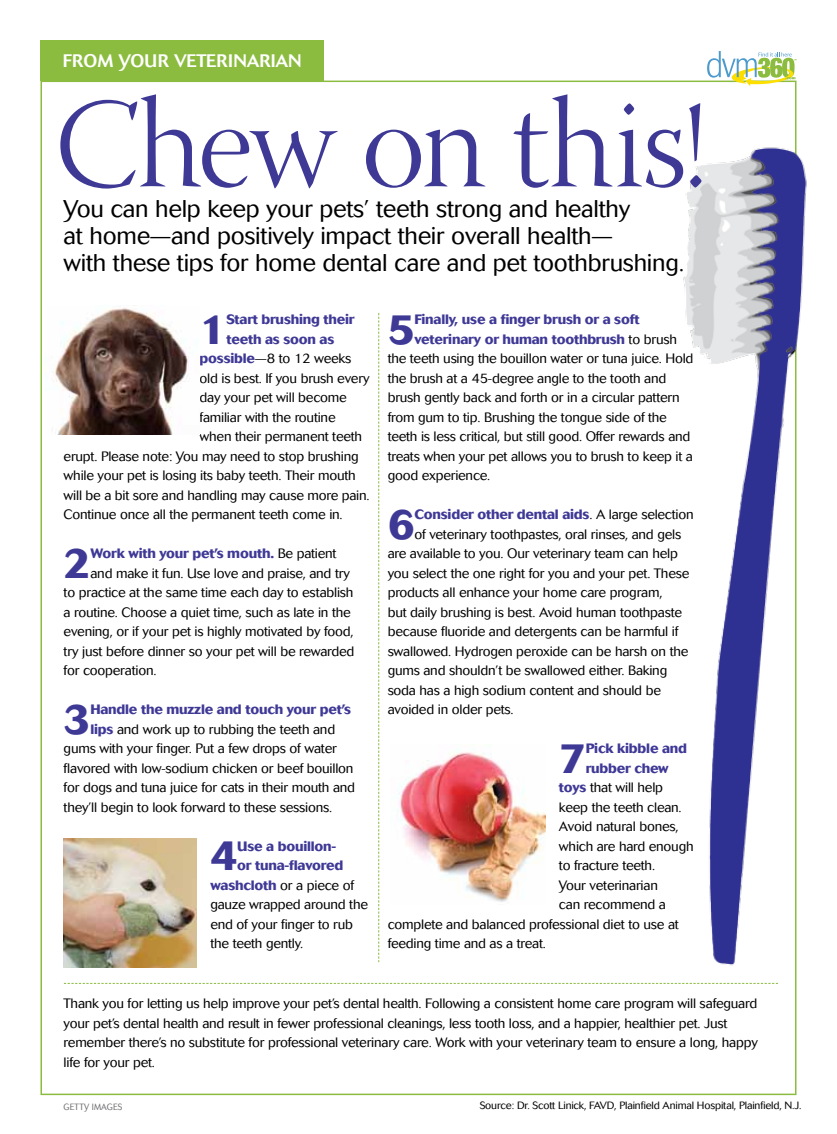
<style>
.page{position:relative;width:837px;height:1134px;background:#fff}
.page>*{position:absolute;margin:0;border:0;box-sizing:border-box;transform-origin:0 0}
.t1{font:127.5px "Warnock Pro Light Disp";letter-spacing:-.015em;color:#3f3996}
.t2{font:700 41.1px "Cosmos";color:#3f3996}
.t3{font:300 24px/27px "Cosmos";letter-spacing:-.01em;color:#000}
.t4{font:500 18px "Cosmos";letter-spacing:.01em;color:#fff}
.t5{font:300 13.5px/19.5px "Cosmos";letter-spacing:-.015em;color:#000}
.t6{font:700 13.5px "Cosmos";letter-spacing:-.015em;color:#3f3996}
.t7{font:300 10.5px "Cosmos";letter-spacing:-.015em;color:#000}
.t8{font:300 9px "Cosmos";letter-spacing:.03em;color:#6d6e71;scale:.92 1}
.s1{font-weight:700;color:#3f3996}
.s2{font-weight:300;color:#000}
</style>
<div class="page">
<div style="left:40px;top:40px;width:284px;height:41px;background:#8bbc3f"></div>
<svg style="left:707px;top:51px;width:89px;height:35px"></svg>
<img style="left:676px;top:140px;width:131px;height:849px">
<img style="left:53px;top:305px;width:136px;height:129px">
<img style="left:64px;top:838px;width:133px;height:129px">
<img style="left:398px;top:752px;width:147px;height:150px">
<svg style="left:378px;top:313px;width:1px;height:649px"></svg>
<svg style="left:64px;top:983px;width:714px;height:1px"></svg>
<h3 class="t4" style="left:63px;top:51px;width:240px">FROM YOUR VETERINARIAN</h3>
<h1 class="t1" style="left:56px;top:76px;width:653px">Chew on this!</h1>
<h3 class="t3" style="left:64px;top:195px;width:622px">You can help keep your pets’ teeth strong and healthy<br>at home—and positively impact their overall health—<br>with these tips for home dental care and pet toothbrushing.</h3>
<h2 class="t2" style="left:200px;top:305px;width:29px">1</h2>
<p class="t6" style="left:226px;top:312px;width:130px">Start brushing their</p>
<p class="t6" style="left:226px;top:331px;width:110px">teeth as soon as</p>
<p class="t5" style="left:200px;top:349px;width:153px"><span class="s1">possible</span>—8 to 12 weeks</p>
<p class="t5" style="left:200px;top:369px;width:172px">old is best. If you brush every</p>
<p class="t5" style="left:200px;top:388px;width:149px">day your pet will become</p>
<p class="t5" style="left:200px;top:408px;width:138px">familiar with the routine</p>
<p class="t5" style="left:200px;top:427px;width:164px">when their permanent teeth</p>
<p class="t5" style="left:64px;top:447px;width:297px">erupt. Please note: You may need to stop brushing</p>
<p class="t5" style="left:64px;top:466px;width:294px">while your pet is losing its baby teeth. Their mouth</p>
<p class="t5" style="left:64px;top:485px;width:308px">will be a bit sore and handling may cause more pain.</p>
<p class="t5" style="left:64px;top:505px;width:281px">Continue once all the permanent teeth come in.</p>
<h2 class="t2" style="left:64px;top:539px;width:29px">2</h2>
<p class="t6" style="left:90px;top:546px;width:248px">Work with your pet’s mouth. <span class="s2">Be patient</span></p>
<p class="t5" style="left:90px;top:564px;width:261px">and make it fun. Use love and praise, and try</p>
<p class="t5" style="left:64px;top:583px;width:291px">to practice at the same time each day to establish</p>
<p class="t5" style="left:64px;top:603px;width:289px">a routine. Choose a quiet time, such as late in the</p>
<p class="t5" style="left:64px;top:622px;width:291px">evening, or if your pet is highly motivated by food,</p>
<p class="t5" style="left:64px;top:642px;width:292px">try just before dinner so your pet will be rewarded</p>
<p class="t5" style="left:64px;top:661px;width:94px">for cooperation.</p>
<h2 class="t2" style="left:64px;top:695px;width:29px">3</h2>
<p class="t6" style="left:90px;top:702px;width:262px">Handle the muzzle and touch your pet’s</p>
<p class="t5" style="left:90px;top:720px;width:246px"><span class="s1">lips</span> and work up to rubbing the teeth and</p>
<p class="t5" style="left:64px;top:739px;width:275px">gums with your finger. Put a few drops of water</p>
<p class="t5" style="left:64px;top:759px;width:291px">flavored with low-sodium chicken or beef bouillon</p>
<p class="t5" style="left:64px;top:778px;width:293px">for dogs and tuna juice for cats in their mouth and</p>
<p class="t5" style="left:64px;top:798px;width:270px">they’ll begin to look forward to these sessions.</p>
<h2 class="t2" style="left:210px;top:832px;width:29px">4</h2>
<p class="t6" style="left:237px;top:838px;width:101px">Use a bouillon-</p>
<p class="t6" style="left:237px;top:858px;width:108px">or tuna-flavored</p>
<p class="t5" style="left:210px;top:876px;width:145px"><span class="s1">washcloth</span> or a piece of</p>
<p class="t5" style="left:210px;top:895px;width:159px">gauze wrapped around the</p>
<p class="t5" style="left:210px;top:915px;width:144px">end of your finger to rub</p>
<p class="t5" style="left:210px;top:934px;width:94px">the teeth gently.</p>
<h2 class="t2" style="left:388px;top:305px;width:29px">5</h2>
<p class="t6" style="left:414px;top:312px;width:227px">Finally, use a finger brush or a soft</p>
<p class="t6" style="left:414px;top:331px;width:264px">veterinary or human toothbrush <span class="s2">to brush</span></p>
<p class="t5" style="left:388px;top:349px;width:307px">the teeth using the bouillon water or tuna juice. Hold</p>
<p class="t5" style="left:388px;top:369px;width:280px">the brush at a 45-degree angle to the tooth and</p>
<p class="t5" style="left:388px;top:388px;width:293px">brush gently back and forth or in a circular pattern</p>
<p class="t5" style="left:388px;top:408px;width:281px">from gum to tip. Brushing the tongue side of the</p>
<p class="t5" style="left:388px;top:427px;width:304px">teeth is less critical, but still good. Offer rewards and</p>
<p class="t5" style="left:388px;top:447px;width:307px">treats when your pet allows you to brush to keep it a</p>
<p class="t5" style="left:388px;top:466px;width:104px">good experience.</p>
<h2 class="t2" style="left:388px;top:500px;width:29px">6</h2>
<p class="t6" style="left:414px;top:507px;width:281px">Consider other dental aids<span class="s2">. A large selection</span></p>
<p class="t5" style="left:414px;top:525px;width:268px">of veterinary toothpastes, oral rinses, and gels</p>
<p class="t5" style="left:388px;top:544px;width:292px">are available to you. Our veterinary team can help</p>
<p class="t5" style="left:388px;top:564px;width:303px">you select the one right for you and your pet. These</p>
<p class="t5" style="left:388px;top:583px;width:276px">products all enhance your home care program,</p>
<p class="t5" style="left:388px;top:603px;width:296px">but daily brushing is best. Avoid human toothpaste</p>
<p class="t5" style="left:388px;top:622px;width:292px">because fluoride and detergents can be harmful if</p>
<p class="t5" style="left:388px;top:642px;width:302px">swallowed. Hydrogen peroxide can be harsh on the</p>
<p class="t5" style="left:388px;top:661px;width:281px">gums and shouldn’t be swallowed either. Baking</p>
<p class="t5" style="left:388px;top:680px;width:275px">soda has a high sodium content and should be</p>
<p class="t5" style="left:388px;top:700px;width:127px">avoided in older pets.</p>
<h2 class="t2" style="left:559px;top:734px;width:29px">7</h2>
<p class="t6" style="left:586px;top:741px;width:103px">Pick kibble and</p>
<p class="t6" style="left:586px;top:760px;width:84px">rubber chew</p>
<p class="t5" style="left:559px;top:778px;width:106px"><span class="s1">toys</span> that will help</p>
<p class="t5" style="left:559px;top:798px;width:124px">keep the teeth clean.</p>
<p class="t5" style="left:559px;top:817px;width:121px">Avoid natural bones,</p>
<p class="t5" style="left:559px;top:837px;width:136px">which are hard enough</p>
<p class="t5" style="left:559px;top:856px;width:98px">to fracture teeth.</p>
<p class="t5" style="left:559px;top:876px;width:100px">Your veterinarian</p>
<p class="t5" style="left:559px;top:895px;width:108px">can recommend a</p>
<p class="t5" style="left:388px;top:914px;width:293px">complete and balanced professional diet to use at</p>
<p class="t5" style="left:388px;top:934px;width:160px">feeding time and as a treat.</p>
<p class="t5" style="left:64px;top:994px;width:696px">Thank you for letting us help improve your pet’s dental health. Following a consistent home care program will safeguard your pet’s dental health and result in fewer professional cleanings, less tooth loss, and a happier, healthier pet. Just remember there’s no substitute for professional veterinary care. Work with your veterinary team to ensure a long, happy life for your pet.</p>
<p class="t8" style="left:64px;top:1102px;width:19px">getty</p>
<p class="t8" style="left:92px;top:1102px;width:34px">i mages</p>
<p class="t7" style="left:480px;top:1100px;width:323px">Source: Dr. Scott Linick, FAVD, Plainfield Animal Hospital, Plainfield, N.J.</p>
</div>
